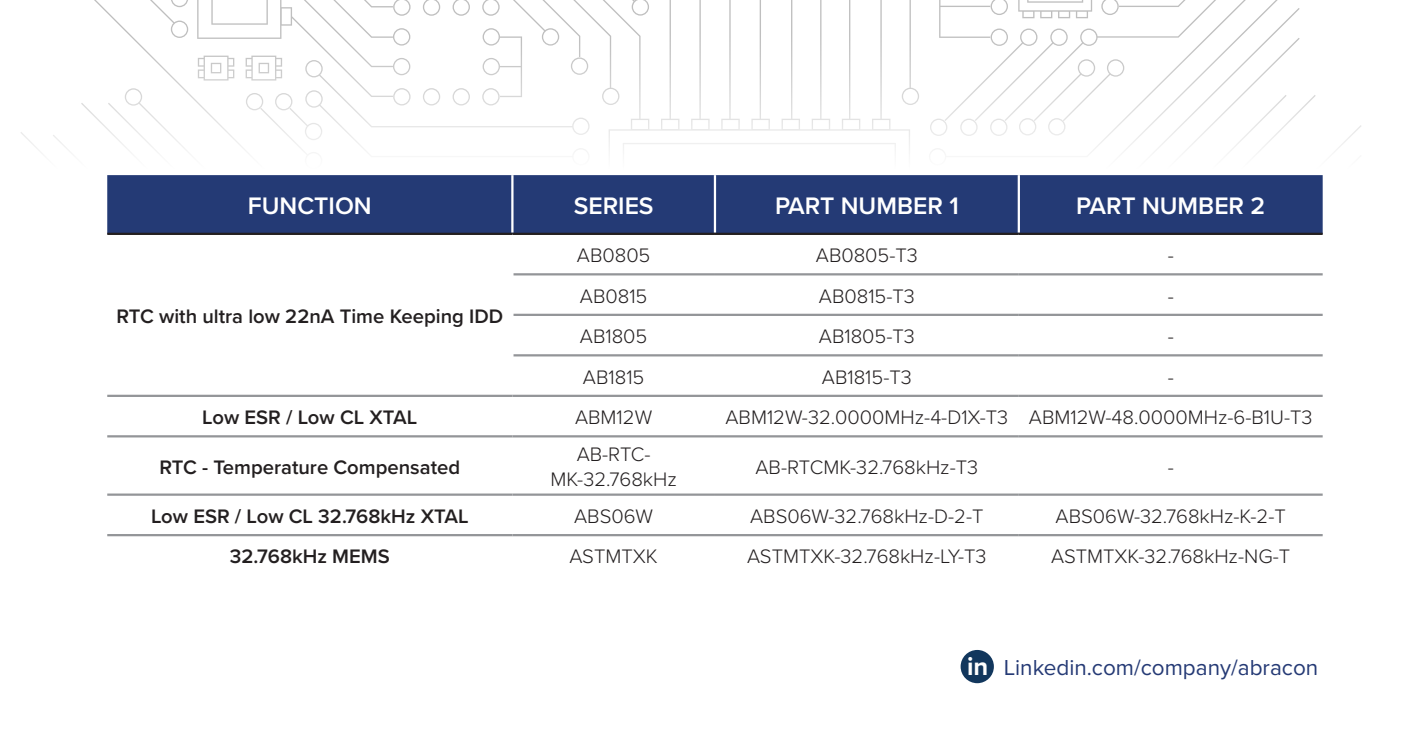
<style>
.page{position:relative;width:1418px;height:729px;background:#fff}
.page>*{position:absolute;margin:0;border:0;box-sizing:border-box;transform-origin:0 0}
.t1{font:700 25.65px "Proxima Nova";color:#fff}
.t2{font:600 24.75px "Proxima Nova";color:#fff}
.t3{font:22.5px "Proxima Nova";color:#253a75}
.t4{font:300 20.25px/24.3px "Proxima Nova";color:#231f20;text-align:center}
.t5{font:600 20.25px "Proxima Nova";color:#231f20}
</style>
<div class="page">
<div style="left:107px;top:175px;width:1215px;height:58px;background:#243a75"></div>
<hr style="left:511px;top:175px;width:2px;height:58px;background:#fff">
<hr style="left:714px;top:175px;width:2px;height:58px;background:#fff">
<hr style="left:1017px;top:175px;width:3px;height:58px;background:#fff">
<hr style="left:107px;top:233px;width:405px;height:2px;background:#231f20">
<hr style="left:512px;top:233px;width:203px;height:2px;background:#231f20">
<hr style="left:715px;top:233px;width:303px;height:2px;background:#231f20">
<hr style="left:1018px;top:233px;width:304px;height:2px;background:#231f20">
<hr style="left:513px;top:273px;width:202px;height:2px;background:#939598">
<hr style="left:715px;top:273px;width:303px;height:2px;background:#939598">
<hr style="left:1018px;top:273px;width:304px;height:2px;background:#939598">
<hr style="left:513px;top:314px;width:202px;height:2px;background:#939598">
<hr style="left:715px;top:314px;width:303px;height:2px;background:#939598">
<hr style="left:1018px;top:314px;width:304px;height:2px;background:#939598">
<hr style="left:513px;top:354px;width:202px;height:2px;background:#939598">
<hr style="left:715px;top:354px;width:303px;height:2px;background:#939598">
<hr style="left:1018px;top:354px;width:304px;height:2px;background:#939598">
<hr style="left:107px;top:395px;width:405px;height:2px;background:#939598">
<hr style="left:512px;top:395px;width:203px;height:2px;background:#939598">
<hr style="left:715px;top:395px;width:303px;height:2px;background:#939598">
<hr style="left:1018px;top:395px;width:304px;height:2px;background:#939598">
<hr style="left:107px;top:435px;width:405px;height:2px;background:#939598">
<hr style="left:512px;top:435px;width:203px;height:2px;background:#939598">
<hr style="left:715px;top:435px;width:303px;height:2px;background:#939598">
<hr style="left:1018px;top:435px;width:304px;height:2px;background:#939598">
<hr style="left:107px;top:494px;width:405px;height:2px;background:#939598">
<hr style="left:512px;top:494px;width:203px;height:2px;background:#939598">
<hr style="left:715px;top:494px;width:303px;height:2px;background:#939598">
<hr style="left:1018px;top:494px;width:304px;height:2px;background:#939598">
<hr style="left:107px;top:534px;width:405px;height:2px;background:#939598">
<hr style="left:512px;top:534px;width:203px;height:2px;background:#939598">
<hr style="left:715px;top:534px;width:303px;height:2px;background:#939598">
<hr style="left:1018px;top:534px;width:304px;height:2px;background:#939598">
<svg style="left:21px;top:0;width:1340px;height:151px"></svg>
<div style="left:960px;top:650px;width:34px;height:33px;background:#12375d;border-radius:50%"></div>
<p class="t2" style="left:248px;top:188px;width:125px">FUNCTION</p>
<p class="t2" style="left:574px;top:188px;width:81px">SERIES</p>
<p class="t2" style="left:775px;top:188px;width:185px">PART NUMBER 1</p>
<p class="t2" style="left:1076px;top:188px;width:191px">PART NUMBER 2</p>
<p class="t5" style="left:116px;top:301px;width:388px">RTC with ultra low 22nA Time Keeping IDD</p>
<p class="t4" style="left:577px;top:242px;width:75px">AB0805</p>
<p class="t4" style="left:816px;top:242px;width:103px">AB0805-T3</p>
<p class="t4" style="left:1167px;top:242px;width:8px">-</p>
<p class="t4" style="left:580px;top:283px;width:69px">AB0815</p>
<p class="t4" style="left:819px;top:283px;width:97px">AB0815-T3</p>
<p class="t4" style="left:1167px;top:283px;width:8px">-</p>
<p class="t4" style="left:580px;top:323px;width:69px">AB1805</p>
<p class="t4" style="left:819px;top:323px;width:97px">AB1805-T3</p>
<p class="t4" style="left:1167px;top:323px;width:8px">-</p>
<p class="t4" style="left:583px;top:364px;width:63px">AB1815</p>
<p class="t4" style="left:822px;top:364px;width:91px">AB1815-T3</p>
<p class="t4" style="left:1167px;top:364px;width:8px">-</p>
<p class="t5" style="left:202px;top:402px;width:217px">Low ESR / Low CL XTAL</p>
<p class="t4" style="left:575px;top:404px;width:79px">ABM12W</p>
<p class="t4" style="left:725px;top:404px;width:284px">ABM12W-32.0000MHz-4-D1X-T3</p>
<p class="t4" style="left:1029px;top:404px;width:285px">ABM12W-48.0000MHz-6-B1U-T3</p>
<p class="t5" style="left:159px;top:452px;width:302px">RTC - Temperature Compensated</p>
<p class="t4" style="left:550px;top:441px;width:128px">AB-RTC-<br>MK-32.768kHz</p>
<p class="t4" style="left:755px;top:454px;width:224px">AB-RTCMK-32.768kHz-T3</p>
<p class="t4" style="left:1167px;top:454px;width:8px">-</p>
<p class="t5" style="left:151px;top:501px;width:319px">Low ESR / Low CL 32.768kHz XTAL</p>
<p class="t4" style="left:574px;top:503px;width:80px">ABS06W</p>
<p class="t4" style="left:750px;top:503px;width:235px">ABS06W-32.768kHz-D-2-T</p>
<p class="t4" style="left:1055px;top:503px;width:232px">ABS06W-32.768kHz-K-2-T</p>
<p class="t5" style="left:230px;top:542px;width:161px">32.768kHz MEMS</p>
<p class="t4" style="left:569px;top:543px;width:90px">ASTMTXK</p>
<p class="t4" style="left:747px;top:543px;width:241px">ASTMTXK-32.768kHz-LY-T3</p>
<p class="t4" style="left:1051px;top:543px;width:240px">ASTMTXK-32.768kHz-NG-T</p>
<p class="t1" style="left:967px;top:647px;width:23px">in</p>
<p class="t3" style="left:1003px;top:651px;width:316px">Linkedin.com/company/abracon</p>
</div>
